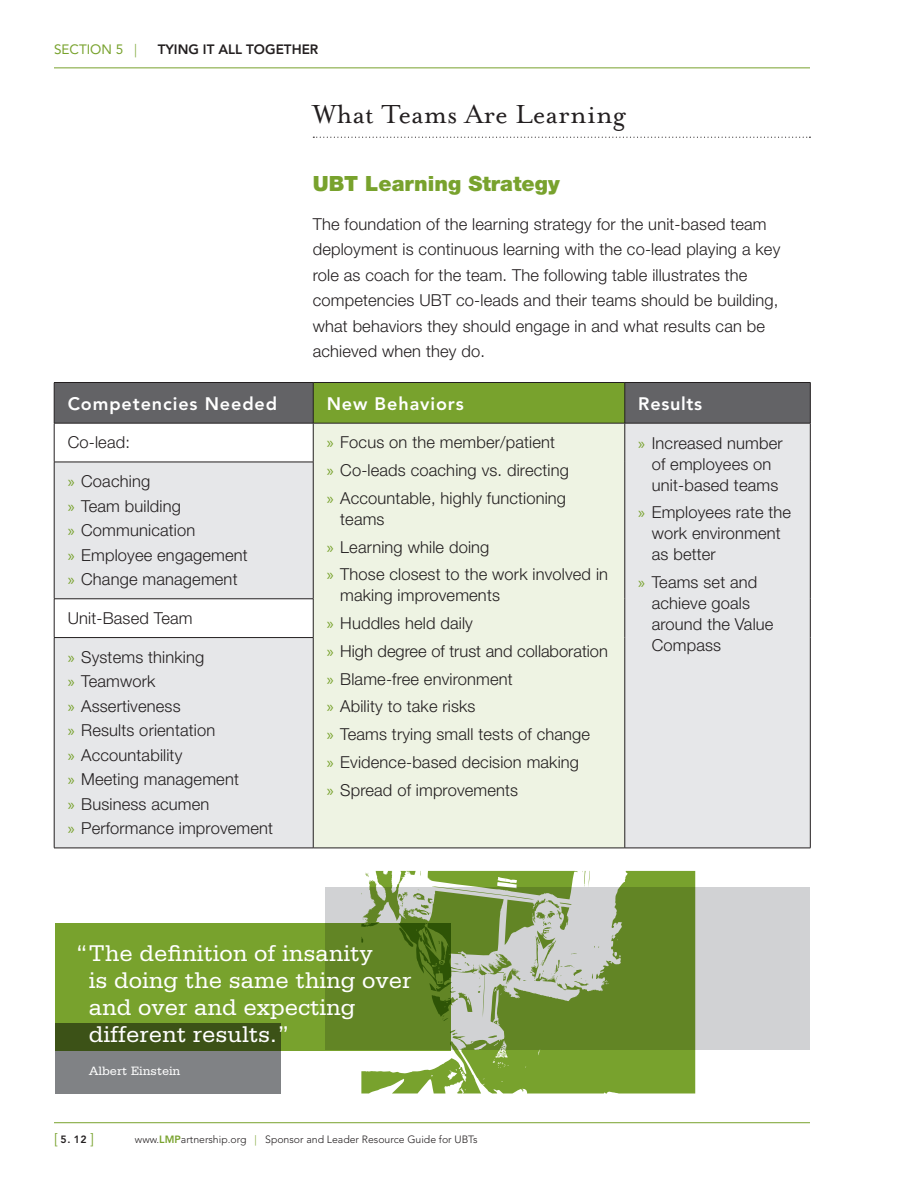
<style>
.page{position:relative;width:918px;height:1188px;background:#fff}
.page>*{position:absolute;margin:0;border:0;box-sizing:border-box;transform-origin:0 0}
.t1{font:30px "Mrs Eaves Roman";letter-spacing:.01em;color:#231f20}
.t2{font:24px/27px "Serifa";color:#fff}
.t3{font:900 21px "Helvetica Neue LT Std";color:#78a22d}
.t4{font:800 18px "Avenir";letter-spacing:.05em;color:#fff}
.t5{font:300 16.5px/27.8px "Helvetica Neue LT Std";letter-spacing:.01em;color:#231f20}
.t6{font:800 13.5px "Avenir";color:#231f20}
.t7{font:12.75px "Serifa";color:#fff}
.t8{font:300 10.5px "Avenir LT Std";color:#231f20}
.t9{font:800 10.5px "Avenir";color:#231f20}
.s1{font-weight:400;color:#78a22d}
.s2{font-family:"Avenir LT Std";font-weight:300;color:#78a22d}
.s3{font-family:"Myriad Pro";font-weight:400;color:#78a22d}
.s4{font-family:"Avenir LT Std";font-weight:300;font-size:15px;color:#78a22d}
.s5{font-family:"Avenir";font-weight:800;color:#78a22d}
.s6{color:#78a22d}
</style>
<div class="page">
<hr style="left:54px;top:1122px;width:756px;height:1px;background:#78a22d">
<hr style="left:54px;top:68px;width:756px;height:1px;background:#78a22d">
<svg style="left:313px;top:137px;width:497px;height:1px"></svg>
<div style="left:55px;top:383px;width:755px;height:40px;background:#636366"></div>
<div style="left:313px;top:382px;width:312px;height:41px;background:#78a22d"></div>
<svg style="left:55px;top:424px;width:755px;height:424px;background:#eaece7"></svg>
<hr style="left:54px;top:382px;width:259px;height:1px;background:#231f20">
<hr style="left:54px;top:383px;width:1px;height:40px;background:#231f20">
<hr style="left:313px;top:382px;width:312px;height:1px;background:#231f20">
<hr style="left:313px;top:383px;width:1px;height:40px;background:#231f20">
<hr style="left:625px;top:382px;width:186px;height:1px;background:#231f20">
<hr style="left:625px;top:383px;width:1px;height:40px;background:#231f20">
<hr style="left:810px;top:383px;width:1px;height:40px;background:#231f20">
<hr style="left:54px;top:423px;width:259px;height:1px;background:#231f20">
<hr style="left:54px;top:423px;width:1px;height:39px;background:#231f20">
<hr style="left:313px;top:423px;width:312px;height:1px;background:#231f20">
<hr style="left:313px;top:423px;width:1px;height:39px;background:#231f20">
<hr style="left:625px;top:423px;width:186px;height:1px;background:#231f20">
<hr style="left:625px;top:423px;width:1px;height:39px;background:#231f20">
<hr style="left:810px;top:423px;width:1px;height:39px;background:#231f20">
<hr style="left:54px;top:462px;width:259px;height:1px;background:#231f20">
<hr style="left:54px;top:462px;width:1px;height:137px;background:#231f20">
<hr style="left:313px;top:462px;width:1px;height:137px;background:#231f20">
<hr style="left:625px;top:462px;width:1px;height:137px;background:#231f20">
<hr style="left:810px;top:462px;width:1px;height:137px;background:#231f20">
<hr style="left:54px;top:599px;width:259px;height:1px;background:#231f20">
<hr style="left:54px;top:599px;width:1px;height:38px;background:#231f20">
<hr style="left:313px;top:599px;width:1px;height:38px;background:#231f20">
<hr style="left:625px;top:599px;width:1px;height:39px;background:#231f20">
<hr style="left:810px;top:599px;width:1px;height:39px;background:#231f20">
<hr style="left:54px;top:637px;width:259px;height:1px;background:#231f20">
<hr style="left:54px;top:638px;width:1px;height:210px;background:#231f20">
<hr style="left:313px;top:638px;width:1px;height:210px;background:#231f20">
<hr style="left:625px;top:638px;width:1px;height:210px;background:#231f20">
<hr style="left:810px;top:638px;width:1px;height:210px;background:#231f20">
<hr style="left:54px;top:848px;width:259px;height:1px;background:#231f20">
<hr style="left:313px;top:848px;width:312px;height:1px;background:#231f20">
<hr style="left:625px;top:848px;width:186px;height:1px;background:#231f20">
<svg style="left:457px;top:871px;width:238px;height:223px;background:#83aa3f"></svg>
<svg style="left:361px;top:871px;width:242px;height:222px"></svg>
<svg style="left:325px;top:887px;width:485px;height:163px;background:#9dad82"></svg>
<svg style="left:55px;top:923px;width:395px;height:128px;background:#6e9529"></svg>
<svg style="left:55px;top:1023px;width:225px;height:71px;background:#656f59"></svg>
<p class="t6" style="left:54px;top:42px;width:266px"><span class="s1">SECTION 5</span> <span class="s2">|</span> TYING IT ALL TOGETHER</p>
<h1 class="t1" style="left:313px;top:98px;width:315px">What Teams Are Learning</h1>
<p class="t3" style="left:313px;top:171px;width:248px">UBT Learning Strategy</p>
<p class="t5" style="left:313px;top:211px;width:469px;line-height:25.5px">The foundation of the learning strategy for the unit-based team deployment is continuous learning with the co-lead playing a key role as coach for the team. The following table illustrates the competencies UBT co-leads and their teams should be building, what behaviors they should engage in and what results can be achieved when they do.</p>
<p class="t4" style="left:68px;top:393px;width:211px">Competencies Needed</p>
<p class="t4" style="left:327px;top:393px;width:139px">New Behaviors</p>
<p class="t4" style="left:638px;top:393px;width:65px">Results</p>
<p class="t5" style="left:68px;top:428px;width:64px">Co-lead:</p>
<p class="t5" style="left:327px;top:428px;width:244px"><span class="s3">»</span> Focus on the member/patient<br><span class="s3">»</span> Co-leads coaching vs. directing <span class="s3">»</span> Accountable, highly functioning</p>
<p class="t5" style="left:327px;top:505px;width:283px;text-indent:13px">teams<br><span class="s3">»</span> Learning while doing<br><span class="s3">»</span> Those closest to the work involved in</p>
<p class="t5" style="left:327px;top:581px;width:283px;text-indent:13px">making improvements<br><span class="s3">»</span> Huddles held daily<br><span class="s3">»</span> High degree of trust and collaboration <span class="s3">»</span> Blame-free environment<br><span class="s3">»</span> Ability to take risks<br><span class="s3">»</span> Teams trying small tests of change<br><span class="s3">»</span> Evidence-based decision making<br><span class="s3">»</span> Spread of improvements</p>
<p class="t5" style="left:638px;top:432px;width:146px;line-height:21px;text-align:center"><span class="s3">»</span> Increased number of employees on unit-based teams</p>
<p class="t5" style="left:652px;top:502px;width:141px;line-height:21px;text-indent:-13px"><span class="s3">»</span> Employees rate the work environment as better</p>
<p class="t5" style="left:652px;top:571px;width:123px;line-height:21px;text-indent:-13px"><span class="s3">»</span> Teams set and achieve goals around the Value<br>Compass</p>
<p class="t5" style="left:68px;top:469px;width:181px;line-height:24.5px"><span class="s3">»</span> Coaching<br><span class="s3">»</span> Team building<br><span class="s3">»</span> Communication<br><span class="s3">»</span> Employee engagement <span class="s3">»</span> Change management</p>
<p class="t5" style="left:68px;top:604px;width:126px">Unit-Based Team</p>
<p class="t5" style="left:68px;top:644px;width:207px;line-height:24.5px"><span class="s3">»</span> Systems thinking<br><span class="s3">»</span> Teamwork<br><span class="s3">»</span> Assertiveness<br><span class="s3">»</span> Results orientation<br><span class="s3">»</span> Accountability<br><span class="s3">»</span> Meeting management<br><span class="s3">»</span> Business acumen<br><span class="s3">»</span> Performance improvement</p>
<h2 class="t2" style="left:89px;top:940px;width:324px;text-indent:-13px">“The definition of insanity<br>is doing the same thing over and over and expecting different results.”</h2>
<p class="t7" style="left:89px;top:1064px;width:93px">Albert Einstein</p>
<p class="t9" style="left:54px;top:1133px;width:42px"><span class="s4">[</span>5.12<span class="s4">]</span></p>
<p class="t8" style="left:135px;top:1133px;width:344px">www.<span class="s5">LMP</span>artnership.org <span class="s6">|</span> Sponsor and Leader Resource Guide for UBTs</p>
</div>
